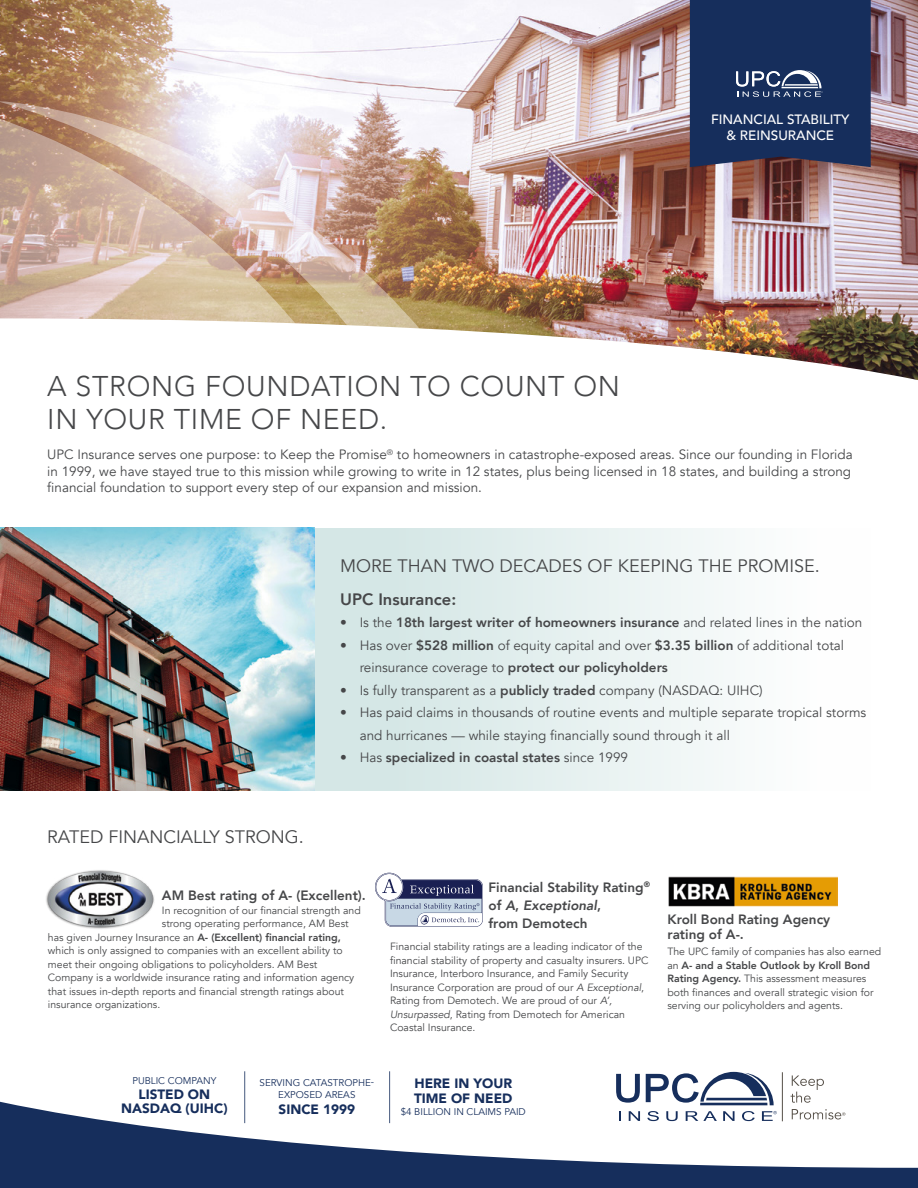
<style>
.page{position:relative;width:918px;height:1188px;background:#fff}
.page>*{position:absolute;margin:0;border:0;box-sizing:border-box;transform-origin:0 0}
.Page_1_headline_-_H1{font:300 28.5px "Avenir";letter-spacing:.025em;color:#464749}
.Page_1_subhead_-_H2{font:18px "Avenir";color:#464749}
.Page_1_bullet_header{font:800 16.5px "Avenir";color:#464749}
.Page_1_bodycopy{font:13.5px/16.5px "Avenir";color:#464749}
.Page_1_ratings_heade{font:800 13.5px/18px "Avenir";color:#464749}
.Page_1_data_footer-P{font:900 13.5px "Avenir";color:#162e5c}
.Page_1_ribbon_Type{font:500 13.5px "Avenir";color:#fff}
.Page_1_ratings_bodyc{font:10.5px/13.5px "Avenir";color:#464749}
.Page_1_ratings_heade-2{font:10.5px/13.5px "Avenir";color:#464749}
.Page_1_ratings_bodyc-2{font:800 10.5px "Avenir";color:#464749}
.Page_1_data_footer-P-2{font:9.75px/12.3px "Avenir";color:#162e5c;text-align:center}
.s1{font-weight:400}
.s2{font-weight:800}
.s3{font-style:italic}
</style>
<div class="page">
<svg style="left:314px;top:528px;width:410px;height:262px"></svg>
<img style="left:0;top:0;width:918px;height:380px">
<svg style="left:690px;top:0;width:181px;height:167px;background:#1e335f"></svg>
<svg style="left:0;top:1102px;width:918px;height:86px"></svg>
<img style="left:433px;top:101px;width:156px;height:266px">
<svg style="left:0;top:80px;width:433px;height:287px"></svg>
<img style="left:0;top:528px;width:314px;height:262px">
<svg style="left:616px;top:1074px;width:24px;height:29px"></svg>
<svg style="left:619px;top:1111px;width:2px;height:10px"></svg>
<svg style="left:629px;top:1111px;width:11px;height:10px"></svg>
<svg style="left:647px;top:1111px;width:12px;height:10px"></svg>
<svg style="left:666px;top:1111px;width:12px;height:10px"></svg>
<svg style="left:686px;top:1111px;width:31px;height:10px"></svg>
<svg style="left:723px;top:1111px;width:12px;height:10px"></svg>
<svg style="left:742px;top:1111px;width:13px;height:10px"></svg>
<svg style="left:646px;top:1072px;width:128px;height:33px"></svg>
<svg style="left:762px;top:1111px;width:15px;height:10px"></svg>
<hr style="left:782px;top:1072px;width:1px;height:49px;background:#554f47">
<svg style="left:791px;top:1075px;width:33px;height:28px"></svg>
<svg style="left:792px;top:1109px;width:53px;height:10px"></svg>
<svg style="left:375px;top:873px;width:108px;height:54px"></svg>
<img style="left:668px;top:877px;width:169px;height:29px">
<img style="left:46px;top:870px;width:108px;height:59px">
<hr style="left:389px;top:1071px;width:1px;height:52px;background:#162e5c">
<hr style="left:244px;top:1071px;width:1px;height:52px;background:#162e5c">
<p class="Page_1_ribbon_Type" style="left:711px;top:107px;width:140px">FINANCIAL STABILITY</p>
<p class="Page_1_ribbon_Type" style="left:726px;top:124px;width:109px">&amp; REINSURANCE</p>
<h1 class="Page_1_headline_-_H1" style="left:47px;top:369px;width:574px">A STRONG FOUNDATION TO COUNT ON</h1>
<h1 class="Page_1_headline_-_H1" style="left:47px;top:402px;width:342px">IN YOUR TIME OF NEED.</h1>
<p class="Page_1_bodycopy" style="left:47px;top:446px;width:807px;text-align:justify">UPC Insurance serves one purpose: to Keep the Promise<sup>®</sup> to homeowners in catastrophe-exposed areas. Since our founding in Florida in 1999, we have stayed true to this mission while growing to write in 12 states, plus being licensed in 18 states, and building a strong financial foundation to support every step of our expansion and mission.</p>
<h2 class="Page_1_subhead_-_H2" style="left:47px;top:826px;width:258px">RATED FINANCIALLY STRONG.</h2>
<h2 class="Page_1_subhead_-_H2" style="left:340px;top:555px;width:481px">MORE THAN TWO DECADES OF KEEPING THE PROMISE.</h2>
<p class="Page_1_bullet_header" style="left:340px;top:586px;width:118px">UPC Insurance:</p>
<p class="Page_1_ratings_heade" style="left:340px;top:613px;width:524px"><span class="s1">• Is the</span> 18th largest writer of homeowners insurance <span class="s1">and related lines in the nation</span></p>
<p class="Page_1_bodycopy" style="left:360px;top:634px;width:486px;line-height:22.5px;text-indent:-20px">• Has over <span class="s2">$528 million</span> of equity capital and over <span class="s2">$3.35 billion</span> of additional total reinsurance coverage to <span class="s2">protect our policyholders</span></p>
<p class="Page_1_bodycopy" style="left:340px;top:682px;width:424px">• Is fully transparent as a <span class="s2">publicly traded</span> company (NASDAQ: UIHC)</p>
<p class="Page_1_bodycopy" style="left:360px;top:701px;width:508px;line-height:22.5px;text-indent:-20px">• Has paid claims in thousands of routine events and multiple separate tropical storms and hurricanes — while staying financially sound through it all</p>
<p class="Page_1_ratings_heade" style="left:340px;top:748px;width:289px"><span class="s1">• Has</span> specialized in coastal states <span class="s1">since 1999</span></p>
<p class="Page_1_ratings_heade" style="left:162px;top:886px;width:206px">AM Best rating of A- (Excellent).</p>
<p class="Page_1_ratings_bodyc" style="left:162px;top:903px;width:200px">In recognition of our financial strength and</p>
<p class="Page_1_ratings_bodyc" style="left:162px;top:917px;width:188px">strong operating performance, AM Best</p>
<p class="Page_1_ratings_bodyc-2" style="left:48px;top:929px;width:294px"><span class="s1">has given Journey Insurance an</span> A- (Excellent) financial rating,</p>
<p class="Page_1_ratings_bodyc" style="left:48px;top:944px;width:296px">which is only assigned to companies with an excellent ability to</p>
<p class="Page_1_ratings_bodyc" style="left:48px;top:957px;width:271px">meet their ongoing obligations to policyholders. AM Best</p>
<p class="Page_1_ratings_bodyc" style="left:48px;top:971px;width:308px">Company is a worldwide insurance rating and information agency</p>
<p class="Page_1_ratings_bodyc" style="left:48px;top:984px;width:298px">that issues in-depth reports and financial strength ratings about</p>
<p class="Page_1_ratings_bodyc" style="left:48px;top:998px;width:114px">insurance organizations.</p>
<h3 class="Page_1_ratings_heade" style="left:489px;top:878px;width:163px">Financial Stability Rating<sup>® </sup>of <span class="s3">A</span>, <span class="s3">Exceptional</span>,<br>from Demotech</h3>
<h3 class="Page_1_ratings_heade-2" style="left:390px;top:940px;width:260px">Financial stability ratings are a leading indicator of the financial stability of property and casualty insurers. UPC Insurance, Interboro Insurance, and Family Security Insurance Corporation are proud of our <span class="s3">A Exceptional</span>, Rating from Demotech. We are proud of our <span class="s3">A’, Unsurpassed</span>, Rating from Demotech for American Coastal Insurance.</h3>
<h3 class="Page_1_ratings_heade" style="left:667px;top:912px;width:164px;line-height:15px">Kroll Bond Rating Agency rating of A-.</h3>
<p class="Page_1_ratings_bodyc" style="left:667px;top:945px;width:215px">The UPC family of companies has also earned an <span class="s2">A- and a Stable Outlook by Kroll Bond Rating Agency.</span> This assessment measures both finances and overall strategic vision for serving our policyholders and agents.</p>
<p class="Page_1_data_footer-P-2" style="left:132px;top:1075px;width:85px">PUBLIC COMPANY</p>
<p class="Page_1_data_footer-P" style="left:138px;top:1083px;width:73px">LISTED ON</p>
<p class="Page_1_data_footer-P" style="left:121px;top:1097px;width:108px">NASDAQ (UIHC)</p>
<p class="Page_1_data_footer-P-2" style="left:260px;top:1077px;width:116px">SERVING CATASTROPHE-<br>EXPOSED AREAS</p>
<p class="Page_1_data_footer-P" style="left:279px;top:1098px;width:78px">SINCE 1999</p>
<p class="Page_1_data_footer-P" style="left:414px;top:1072px;width:99px">HERE IN YOUR</p>
<p class="Page_1_data_footer-P" style="left:414px;top:1087px;width:100px">TIME OF NEED</p>
<p class="Page_1_data_footer-P-2" style="left:401px;top:1106px;width:127px">$4 BILLION IN CLAIMS PAID</p>
</div>
